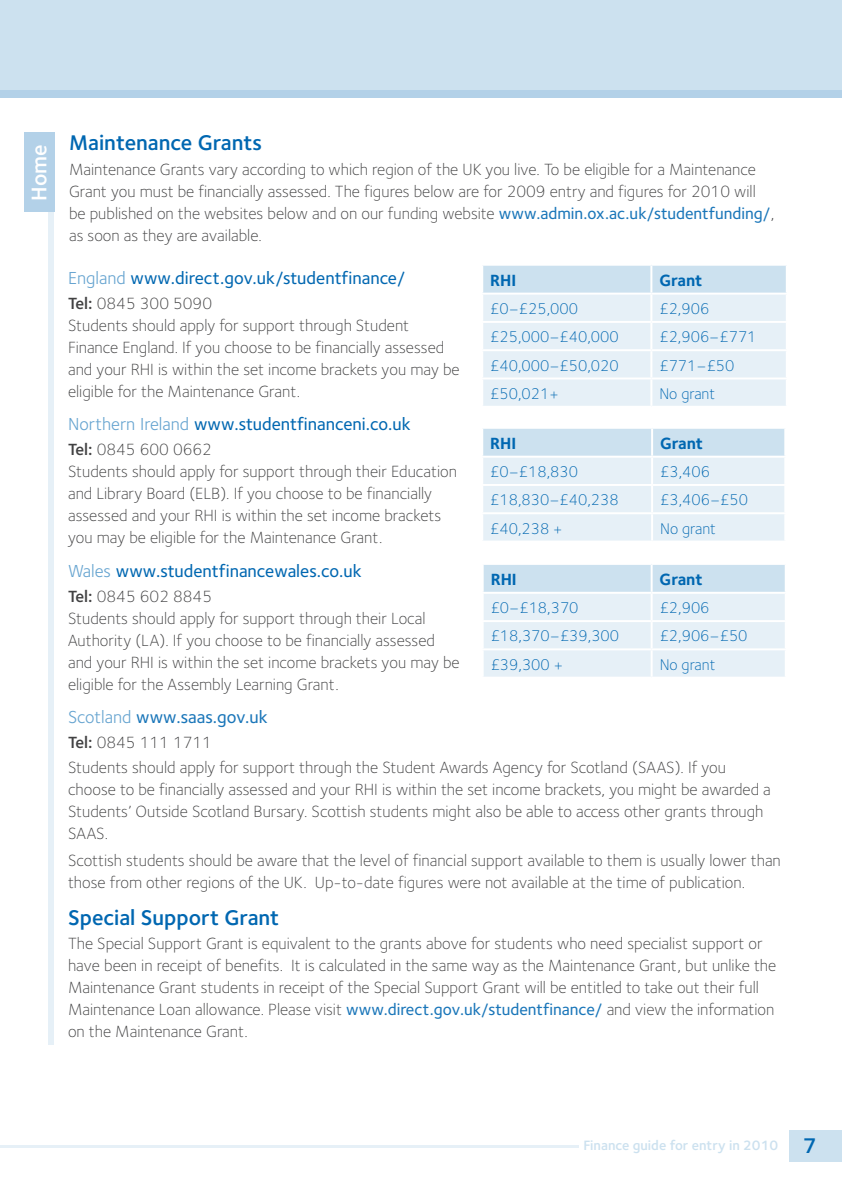
<style>
.page{position:relative;width:842px;height:1191px;background:#fff}
.page>*{position:absolute;margin:0;border:0;box-sizing:border-box;transform-origin:0 0}
.t1{font:600 22px "Foundry Sterling";color:#0067b1}
.t2{font:600 22px "Foundry Sterling";color:#fff}
.t3{font:500 18px "Foundry Sterling";color:#0067b1}
.t4{font:500 18px "Foundry Sterling";color:#1a76b9}
.t5{font:300 16.8px/22px "Foundry Sterling";color:#414142}
.t6{font:700 16.8px "Foundry Sterling";color:#0067b1}
.t7{font:300 16px "Foundry Sterling";color:#0067b1}
.t8{font:600 14px "Foundry Sterling";color:#cce1ef}
.s1{font-weight:500;color:#1a76b9}
.s2{font-weight:400;color:#66a4d0}
.s3{font-weight:600}
.s4{font-size:22px;color:#0067b1}
</style>
<div class="page">
<div style="left:0;top:0;width:842px;height:96px;background:#cce1ef"></div>
<hr style="left:0;top:1144px;width:579px;height:3px;background:#e6f0f7">
<div style="left:790px;top:1130px;width:52px;height:31px;background:#cce1ef"></div>
<svg style="left:483px;top:266px;width:303px;height:140px"></svg>
<hr style="left:650px;top:266px;width:2px;height:27px;background:#fff">
<hr style="left:481px;top:293px;width:170px;height:2px;background:#fff">
<hr style="left:651px;top:293px;width:137px;height:2px;background:#fff">
<hr style="left:650px;top:295px;width:2px;height:26px;background:#fff">
<hr style="left:481px;top:321px;width:170px;height:2px;background:#fff">
<hr style="left:651px;top:321px;width:137px;height:2px;background:#fff">
<hr style="left:650px;top:323px;width:2px;height:26px;background:#fff">
<hr style="left:481px;top:349px;width:170px;height:2px;background:#fff">
<hr style="left:651px;top:349px;width:137px;height:2px;background:#fff">
<hr style="left:650px;top:351px;width:2px;height:26px;background:#fff">
<hr style="left:481px;top:377px;width:170px;height:2px;background:#fff">
<hr style="left:651px;top:377px;width:137px;height:2px;background:#fff">
<hr style="left:650px;top:379px;width:2px;height:27px;background:#fff">
<svg style="left:483px;top:429px;width:301px;height:111px"></svg>
<hr style="left:651px;top:429px;width:2px;height:27px;background:#fff">
<hr style="left:481px;top:456px;width:171px;height:2px;background:#fff">
<hr style="left:652px;top:456px;width:134px;height:2px;background:#fff">
<hr style="left:651px;top:458px;width:2px;height:26px;background:#fff">
<hr style="left:481px;top:484px;width:171px;height:2px;background:#fff">
<hr style="left:652px;top:484px;width:134px;height:2px;background:#fff">
<hr style="left:651px;top:486px;width:2px;height:26px;background:#fff">
<hr style="left:481px;top:512px;width:171px;height:2px;background:#fff">
<hr style="left:652px;top:512px;width:134px;height:2px;background:#fff">
<hr style="left:651px;top:514px;width:2px;height:26px;background:#fff">
<svg style="left:484px;top:565px;width:301px;height:111px"></svg>
<hr style="left:651px;top:565px;width:2px;height:27px;background:#fff">
<hr style="left:482px;top:592px;width:170px;height:2px;background:#fff">
<hr style="left:652px;top:592px;width:135px;height:2px;background:#fff">
<hr style="left:651px;top:594px;width:2px;height:26px;background:#fff">
<hr style="left:482px;top:620px;width:170px;height:2px;background:#fff">
<hr style="left:652px;top:620px;width:135px;height:2px;background:#fff">
<hr style="left:651px;top:622px;width:2px;height:26px;background:#fff">
<hr style="left:482px;top:648px;width:170px;height:2px;background:#fff">
<hr style="left:652px;top:648px;width:135px;height:2px;background:#fff">
<hr style="left:651px;top:650px;width:2px;height:26px;background:#fff">
<div style="left:0;top:91px;width:842px;height:7px;background:#b3d1e8"></div>
<div style="left:49px;top:133px;width:5px;height:911px;background:#e6f0f7"></div>
<div style="left:24px;top:133px;width:30px;height:79px;background:#b3d1e8"></div>
<h1 class="t2" style="left:24px;top:201px;width:58px;rotate:-90deg">Home</h1>
<h1 class="t1" style="left:69px;top:127px;width:195px">Maintenance Grants</h1>
<p class="t5" style="left:69px;top:157px;width:707px">Maintenance Grants vary according to which region of the UK you live. To be eligible for a Maintenance Grant you must be financially assessed. The figures below are for 2009 entry and figures for 2010 will be published on the websites below and on our funding website <span class="s1">www.admin.ox.ac.uk/studentfunding/</span>, as soon as they are available.</p>
<p class="t3" style="left:68px;top:265px;width:339px"><span class="s2">England</span> www.direct.gov.uk/studentfinance/</p>
<p class="t5" style="left:68px;top:292px;width:393px"><span class="s3">Tel:</span> 0845 300 5090<br>Students should apply for support through Student Finance England. If you choose to be financially assessed and your RHI is within the set income brackets you may be eligible for the Maintenance Grant.</p>
<p class="t3" style="left:68px;top:412px;width:344px"><span class="s2">Northern Ireland</span> www.studentfinanceni.co.uk</p>
<p class="t5" style="left:68px;top:438px;width:390px"><span class="s3">Tel:</span> 0845 600 0662<br>Students should apply for support through their Education and Library Board (ELB). If you choose to be financially assessed and your RHI is within the set income brackets you may be eligible for the Maintenance Grant.</p>
<p class="t3" style="left:68px;top:558px;width:295px"><span class="s2">Wales</span> www.studentfinancewales.co.uk</p>
<p class="t5" style="left:68px;top:584px;width:393px"><span class="s3">Tel:</span> 0845 602 8845<br>Students should apply for support through their Local Authority (LA). If you choose to be financially assessed and your RHI is within the set income brackets you may be eligible for the Assembly Learning Grant.</p>
<p class="t4" style="left:68px;top:704px;width:201px"><span class="s2">Scotland</span> www.saas.gov.uk</p>
<p class="t5" style="left:68px;top:729px;width:659px;line-height:24.8px"><span class="s3">Tel:</span> 0845 111 1711<br>Students should apply for support through the Student Awards Agency for Scotland (SAAS). If you</p>
<p class="t5" style="left:68px;top:777px;width:704px">choose to be financially assessed and your RHI is within the set income brackets, you might be awarded a<br>Students’ Outside Scotland Bursary. Scottish students might also be able to access other grants through<br>SAAS.</p>
<p class="t5" style="left:68px;top:849px;width:714px">Scottish students should be aware that the level of financial support available to them is usually lower than those from other regions of the UK. Up-to-date figures were not available at the time of publication.</p>
<h1 class="t1" style="left:68px;top:901px;width:213px">Special Support Grant</h1>
<p class="t5" style="left:68px;top:932px;width:710px">The Special Support Grant is equivalent to the grants above for students who need specialist support or have been in receipt of benefits. It is calculated in the same way as the Maintenance Grant, but unlike the Maintenance Grant students in receipt of the Special Support Grant will be entitled to take out their full Maintenance Loan allowance. Please visit <span class="s1">www.direct.gov.uk/studentfinance/</span> and view the information on the Maintenance Grant.</p>
<p class="t6" style="left:490px;top:268px;width:28px">RHI</p>
<p class="t6" style="left:659px;top:268px;width:45px">Grant</p>
<p class="t7" style="left:490px;top:297px;width:89px">£0–£25,000</p>
<p class="t7" style="left:659px;top:297px;width:51px">£2,906</p>
<p class="t7" style="left:490px;top:325px;width:130px">£25,000–£40,000</p>
<p class="t7" style="left:659px;top:325px;width:99px">£2,906–£771</p>
<p class="t7" style="left:490px;top:354px;width:130px">£40,000–£50,020</p>
<p class="t7" style="left:659px;top:354px;width:77px">£771–£50</p>
<p class="t7" style="left:490px;top:382px;width:70px">£50,021+</p>
<p class="t7" style="left:659px;top:382px;width:57px">No grant</p>
<p class="t6" style="left:490px;top:431px;width:28px">RHI</p>
<p class="t6" style="left:660px;top:431px;width:45px">Grant</p>
<p class="t7" style="left:490px;top:460px;width:89px">£0–£18,830</p>
<p class="t7" style="left:660px;top:460px;width:51px">£3,406</p>
<p class="t7" style="left:490px;top:488px;width:130px">£18,830–£40,238</p>
<p class="t7" style="left:660px;top:488px;width:89px">£3,406–£50</p>
<p class="t7" style="left:490px;top:517px;width:74px">£40,238 +</p>
<p class="t7" style="left:660px;top:517px;width:57px">No grant</p>
<p class="t6" style="left:491px;top:567px;width:28px">RHI</p>
<p class="t6" style="left:660px;top:567px;width:45px">Grant</p>
<p class="t7" style="left:491px;top:596px;width:89px">£0–£18,370</p>
<p class="t7" style="left:660px;top:596px;width:51px">£2,906</p>
<p class="t7" style="left:491px;top:624px;width:130px">£18,370–£39,300</p>
<p class="t7" style="left:660px;top:624px;width:89px">£2,906–£50</p>
<p class="t7" style="left:491px;top:653px;width:74px">£39,300 +</p>
<p class="t7" style="left:660px;top:653px;width:57px">No grant</p>
<p class="t8" style="left:583px;top:1135px;width:235px">Finance guide for entry in 2010 <span class="s4">7</span></p>
</div>
